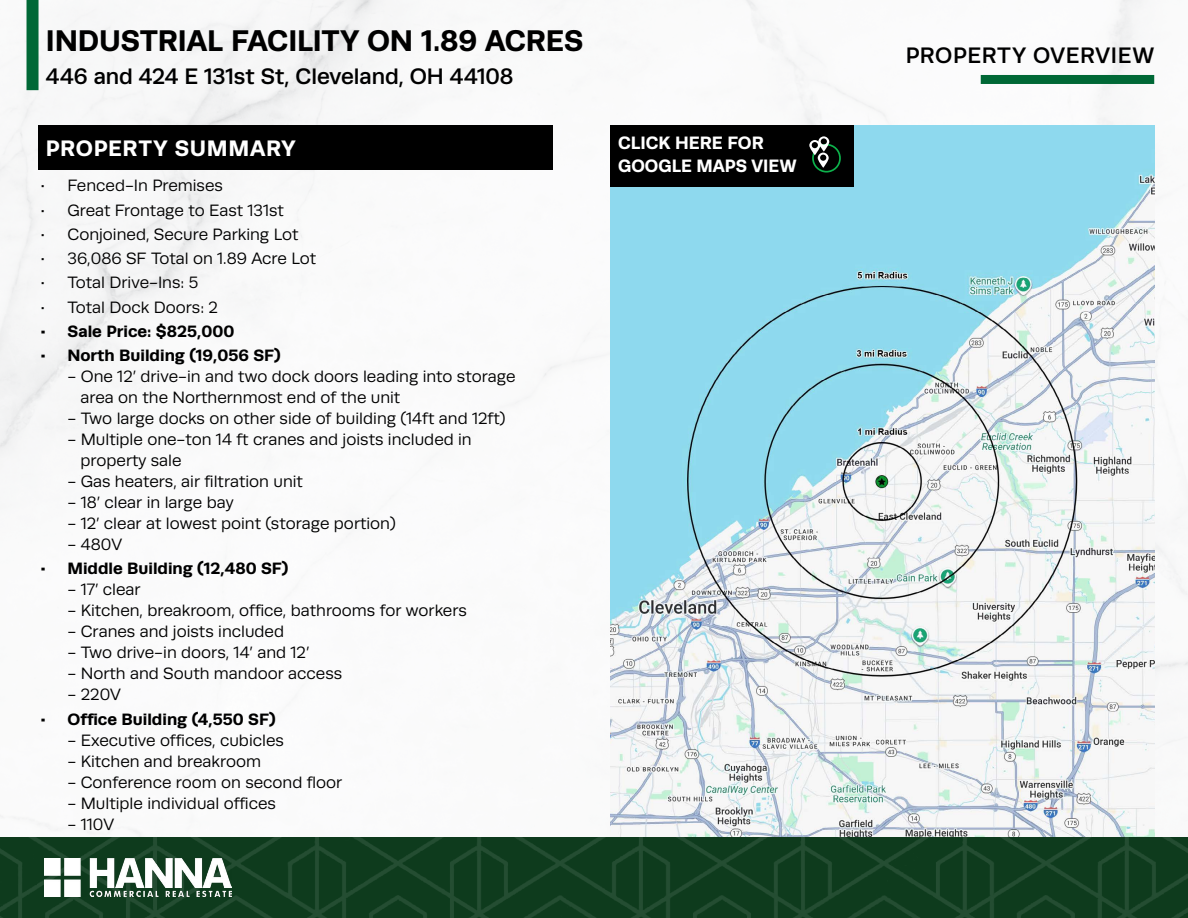
<style>
.page{position:relative;width:1188px;height:918px;background:#fff}
.page>*{position:absolute;margin:0;border:0;box-sizing:border-box;transform-origin:0 0}
.t1{font:700 30px "Runda";letter-spacing:-.005em;color:#000}
.t2{font:500 22.5px "Runda";color:#000}
.t3{font:500 22.5px "Runda";letter-spacing:.03em;color:#000}
.t4{font:700 22.5px "Runda";letter-spacing:.03em;color:#fff}
.t5{font:700 18px/22.8px "Runda";color:#fff}
.t6{font:16.5px/21px "Runda";color:#000}
.t7{font:700 16.5px "Runda";color:#000}
</style>
<div class="page">
<img style="left:0;top:0;width:1188px;height:837px">
<div style="left:27px;top:0;width:12px;height:90px;background:#006836"></div>
<img style="left:0;top:837px;width:1188px;height:81px">
<img style="left:45px;top:859px;width:186px;height:37px">
<div style="left:981px;top:75px;width:173px;height:9px;background:#006836"></div>
<img style="left:610px;top:125px;width:544px;height:712px">
<div style="left:610px;top:125px;width:243px;height:62px;background:#000"></div>
<div style="left:812px;top:144px;width:29px;height:29px;border:2px solid #0db14b;border-radius:50%"></div>
<svg style="left:809px;top:136px;width:20px;height:32px"></svg>
<div style="left:39px;top:125px;width:514px;height:44px;background:#000"></div>
<h1 class="t1" style="left:46px;top:23px;width:539px">INDUSTRIAL FACILITY ON 1.89 ACRES</h1>
<h2 class="t2" style="left:46px;top:64px;width:469px">446 and 424 E 131st St, Cleveland, OH 44108</h2>
<h2 class="t4" style="left:46px;top:134px;width:251px">PROPERTY SUMMARY</h2>
<p class="t6" style="left:40px;top:175px;width:184px">• Fenced-In Premises</p>
<p class="t6" style="left:40px;top:200px;width:245px">• Great Frontage to East 131st</p>
<p class="t6" style="left:40px;top:224px;width:259px">• Conjoined, Secure Parking Lot</p>
<p class="t6" style="left:40px;top:248px;width:277px">• 36,086 SF Total on 1.89 Acre Lot</p>
<p class="t6" style="left:40px;top:272px;width:159px">• Total Drive-Ins: 5</p>
<p class="t6" style="left:40px;top:297px;width:179px">• Total Dock Doors: 2</p>
<p class="t7" style="left:40px;top:321px;width:195px">• Sale Price: $825,000</p>
<p class="t7" style="left:40px;top:346px;width:242px">• North Building (19,056 SF)</p>
<p class="t6" style="left:81px;top:366px;width:437px;text-indent:-13px">- One 12’ drive-in and two dock doors leading into storage area on the Northernmost end of the unit</p>
<p class="t6" style="left:68px;top:408px;width:440px">- Two large docks on other side of building (14ft and 12ft)</p>
<p class="t6" style="left:81px;top:429px;width:393px;text-indent:-13px">- Multiple one-ton 14 ft cranes and joists included in property sale</p>
<p class="t6" style="left:68px;top:471px;width:237px">- Gas heaters, air filtration unit</p>
<p class="t6" style="left:68px;top:492px;width:168px">- 18’ clear in large bay</p>
<p class="t6" style="left:68px;top:513px;width:330px">- 12’ clear at lowest point (storage portion)</p>
<p class="t6" style="left:68px;top:534px;width:56px">- 480V</p>
<p class="t7" style="left:41px;top:559px;width:250px">• Middle Building (12,480 SF)</p>
<p class="t6" style="left:68px;top:579px;width:75px">- 17’ clear</p>
<p class="t6" style="left:68px;top:600px;width:401px">- Kitchen, breakroom, office, bathrooms for workers</p>
<p class="t6" style="left:68px;top:621px;width:218px">- Cranes and joists included</p>
<p class="t6" style="left:68px;top:642px;width:243px">- Two drive-in doors, 14’ and 12’</p>
<p class="t6" style="left:68px;top:663px;width:276px">- North and South mandoor access</p>
<p class="t6" style="left:68px;top:684px;width:55px">- 220V</p>
<p class="t7" style="left:41px;top:709px;width:237px">• Office Building (4,550 SF)</p>
<p class="t6" style="left:68px;top:730px;width:218px">- Executive offices, cubicles</p>
<p class="t6" style="left:68px;top:751px;width:195px">- Kitchen and breakroom</p>
<p class="t6" style="left:68px;top:772px;width:276px">- Conference room on second floor</p>
<p class="t6" style="left:68px;top:793px;width:210px">- Multiple individual offices</p>
<p class="t6" style="left:68px;top:814px;width:48px">- 110V</p>
<p class="t5" style="left:618px;top:131px;width:180px">CLICK HERE FOR<br>GOOGLE MAPS VIEW</p>
<h2 class="t3" style="left:906px;top:43px;width:250px">PROPERTY OVERVIEW</h2>
</div>
